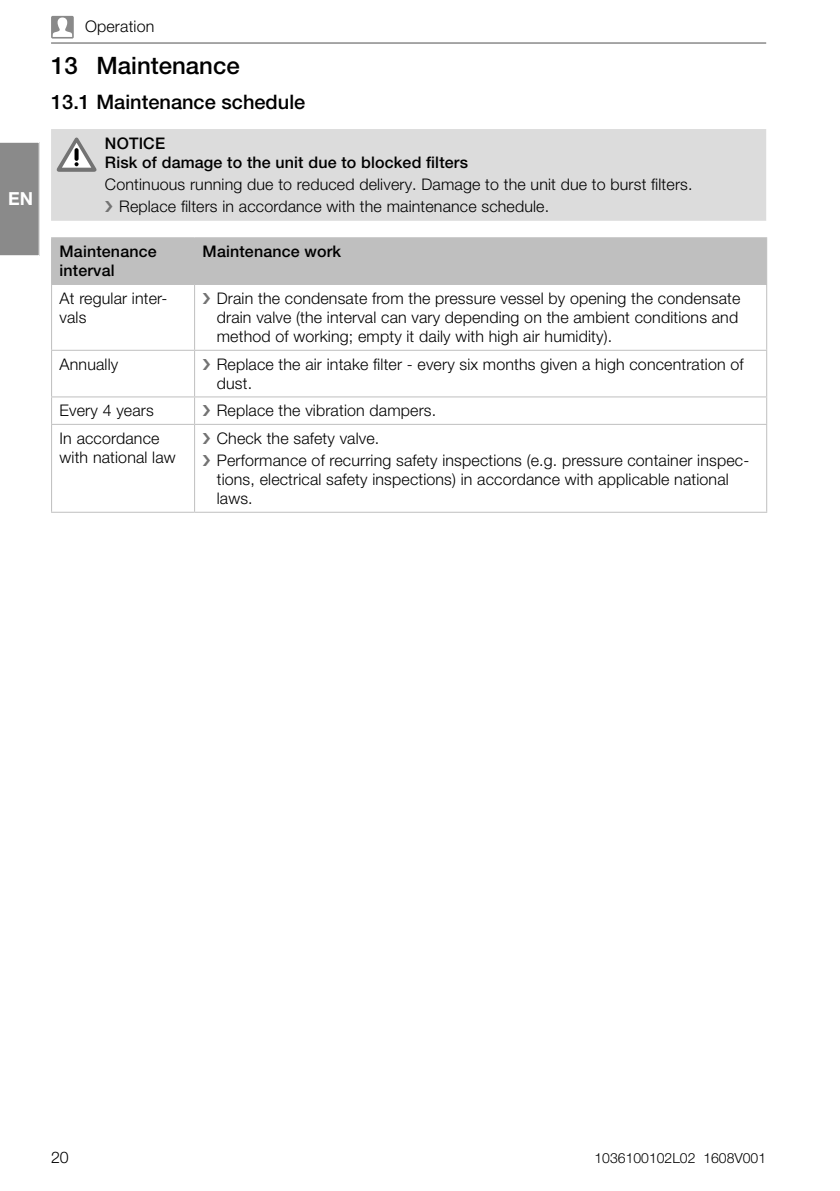
<style>
.page{position:relative;width:840px;height:1191px;background:#fff}
.page>*{position:absolute;margin:0;border:0;box-sizing:border-box;transform-origin:0 0}
.T1_1{font:500 24px "Helvetica Neue LT Pro";color:#000}
.T2_1{font:500 20px "Helvetica Neue LT Pro";color:#000}
.Sprache{font:700 18px "Helvetica Neue LT Pro";color:#fff}
.ListEntryBullet{font:300 16px/19.2px "Helvetica Neue LT Pro";letter-spacing:.01em;color:#000}
.Fliesz{font:300 16px/19.2px "Helvetica Neue LT Pro";letter-spacing:.01em;color:#000}
.Fliesz-fett{font:500 16px/19.2px "Helvetica Neue LT Pro";letter-spacing:.01em;color:#000}
.A1_-_Handlungsanweis{font:300 16px "Helvetica Neue LT Pro";letter-spacing:.01em;color:#000}
.Kolumnentitel{font:300 16px "Helvetica Neue LT Pro";letter-spacing:.01em;color:#000}
.Signalwort{font:500 16px "Helvetica Neue LT Pro";letter-spacing:.01em;color:#000}
.t1{font:300 14px "Helvetica Neue LT Pro";color:#000}
</style>
<div class="page">
<hr style="left:51px;top:42px;width:714px;height:2px;background:#8a8a8a">
<div style="left:51px;top:129px;width:714px;height:92px;background:#dcdcdc"></div>
<svg style="left:57px;top:138px;width:39px;height:34px"></svg>
<div style="left:52px;top:238px;width:713px;height:46px;background:#bfbfbf"></div>
<hr style="left:51px;top:237px;width:143px;height:1px;background:#bfbfbf">
<hr style="left:51px;top:238px;width:1px;height:46px;background:#bfbfbf">
<hr style="left:194px;top:237px;width:572px;height:1px;background:#bfbfbf">
<hr style="left:194px;top:238px;width:1px;height:46px;background:#bfbfbf">
<hr style="left:765px;top:238px;width:1px;height:46px;background:#bfbfbf">
<hr style="left:51px;top:284px;width:143px;height:1px;background:#bfbfbf">
<hr style="left:51px;top:285px;width:1px;height:65px;background:#bfbfbf">
<hr style="left:194px;top:284px;width:572px;height:1px;background:#bfbfbf">
<hr style="left:194px;top:285px;width:1px;height:65px;background:#bfbfbf">
<hr style="left:765px;top:285px;width:1px;height:65px;background:#bfbfbf">
<hr style="left:51px;top:350px;width:143px;height:1px;background:#bfbfbf">
<hr style="left:51px;top:351px;width:1px;height:45px;background:#bfbfbf">
<hr style="left:194px;top:350px;width:572px;height:1px;background:#bfbfbf">
<hr style="left:194px;top:351px;width:1px;height:45px;background:#bfbfbf">
<hr style="left:765px;top:351px;width:1px;height:45px;background:#bfbfbf">
<hr style="left:51px;top:396px;width:143px;height:1px;background:#bfbfbf">
<svg style="left:51px;top:397px;width:1px;height:27px"></svg>
<hr style="left:194px;top:396px;width:572px;height:1px;background:#bfbfbf">
<svg style="left:194px;top:397px;width:1px;height:27px"></svg>
<hr style="left:51px;top:424px;width:143px;height:1px;background:#bfbfbf">
<hr style="left:51px;top:425px;width:1px;height:87px;background:#bfbfbf">
<hr style="left:194px;top:424px;width:572px;height:1px;background:#bfbfbf">
<hr style="left:194px;top:425px;width:1px;height:87px;background:#bfbfbf">
<hr style="left:765px;top:425px;width:1px;height:87px;background:#bfbfbf">
<hr style="left:51px;top:512px;width:143px;height:1px;background:#bfbfbf">
<hr style="left:194px;top:512px;width:572px;height:1px;background:#bfbfbf">
<div style="left:51px;top:16px;width:23px;height:23px;background:#8a8a8a;border-radius:2px"></div>
<svg style="left:53px;top:17px;width:19px;height:20px"></svg>
<div style="left:0;top:142px;width:40px;height:114px;background:#8a8a8a"></div>
<svg style="left:105px;top:201px;width:8px;height:11px"></svg>
<p class="Sprache" style="left:8px;top:188px;width:27px">EN</p>
<p class="Kolumnentitel" style="left:85px;top:17px;width:71px">Operation</p>
<p class="T1_1" style="left:51px;top:51px;width:190px">13 Maintenance</p>
<p class="T2_1" style="left:51px;top:90px;width:255px">13.1 Maintenance schedule</p>
<p class="Signalwort" style="left:105px;top:134px;width:62px">NOTICE</p>
<p class="Fliesz-fett" style="left:105px;top:153px;width:364px">Risk of damage to the unit due to blocked filters</p>
<p class="Fliesz" style="left:105px;top:175px;width:588px">Continuous running due to reduced delivery. Damage to the unit due to burst filters.</p>
<p class="A1_-_Handlungsanweis" style="left:119px;top:197px;width:431px">Replace filters in accordance with the maintenance schedule.</p>
<p class="Fliesz-fett" style="left:60px;top:242px;width:99px">Maintenance interval</p>
<p class="Fliesz-fett" style="left:202px;top:242px;width:140px">Maintenance work</p>
<p class="Fliesz" style="left:60px;top:288px;width:109px">At regular inter&shy;vals</p>
<p class="ListEntryBullet" style="left:217px;top:288px;width:525px">Drain the condensate from the pressure vessel by opening the condensate drain valve (the interval can vary depending on the ambient conditions and method of working; empty it daily with high air humidity).</p>
<p class="Fliesz" style="left:60px;top:354px;width:60px">Annually</p>
<p class="ListEntryBullet" style="left:217px;top:354px;width:528px">Replace the air intake filter - every six months given a high concentration of dust.</p>
<p class="Fliesz" style="left:60px;top:401px;width:96px">Every 4 years</p>
<p class="ListEntryBullet" style="left:217px;top:401px;width:221px">Replace the vibration dampers.</p>
<p class="Fliesz" style="left:60px;top:428px;width:118px">In accordance with national law</p>
<p class="ListEntryBullet" style="left:217px;top:428px;width:164px">Check the safety valve.</p>
<p class="ListEntryBullet" style="left:217px;top:450px;width:533px">Performance of recurring safety inspections (e.g. pressure container inspec&shy;tions, electrical safety inspections) in accordance with applicable national laws.</p>
<p class="ListEntryBullet" style="left:51px;top:1147px;width:19px">20</p>
<p class="t1" style="left:594px;top:1149px;width:173px">1036100102L02 1608V001</p>
</div>
